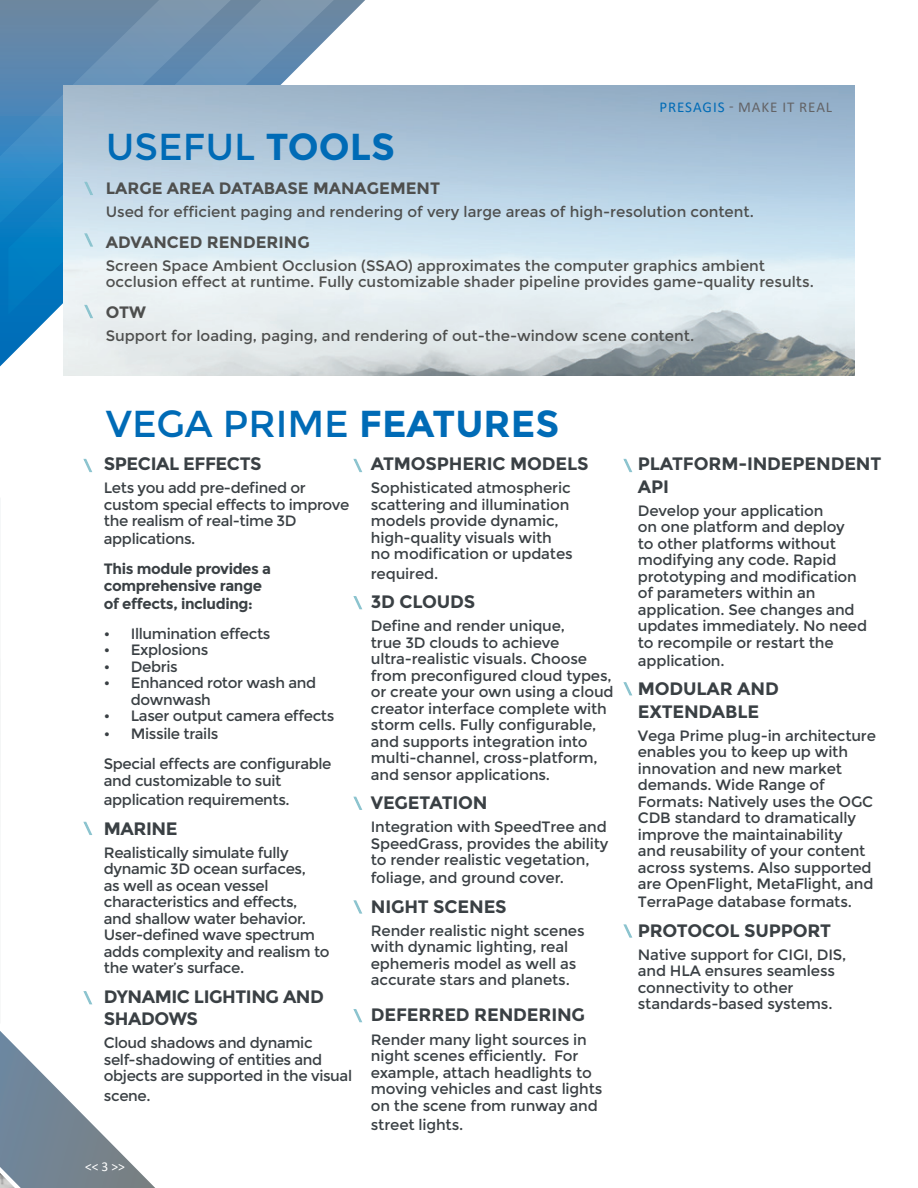
<style>
.page{position:relative;width:918px;height:1188px;background:#fff}
.page>*{position:absolute;margin:0;border:0;box-sizing:border-box;transform-origin:0 0}
.t1{font:37.5px "Montserrat";color:#006bb6}
.t2{font:700 18px/22.5px "Montserrat";letter-spacing:-.01em;color:#3a4044}
.t3{font:700 16.5px "Montserrat";color:#4e4f4e}
.t4{font:15px/16.5px "Montserrat";letter-spacing:-.01em;color:#3a4044}
.t5{font:15px/16.5px "Montserrat";color:#4e4f4e}
.t6{font:700 15px/16.5px "Montserrat";letter-spacing:-.025em;color:#3a4044}
.t7{font:15px "Calibri";letter-spacing:.065em;color:#636366}
.t8{font:13.5px "Calibri";color:#fff}
.s1{font-weight:700}
.s2{color:#006bb6}
</style>
<div class="page">
<svg style="left:0;top:0;width:365px;height:366px"></svg>
<svg style="left:0;top:0;width:8px;height:259px;background:#3b85b9"></svg>
<svg style="left:8px;top:0;width:336px;height:314px;background:#5a8fb7"></svg>
<img style="left:64px;top:85px;width:790px;height:290px">
<svg style="left:0;top:1031px;width:155px;height:157px"></svg>
<img style="left:0;top:1173px;width:15px;height:15px">
<svg style="left:0;top:366px;width:1px;height:389px"></svg>
<svg style="left:83px;top:458px;width:10px;height:15px"></svg>
<svg style="left:353px;top:458px;width:10px;height:15px"></svg>
<svg style="left:353px;top:596px;width:9px;height:14px"></svg>
<svg style="left:353px;top:796px;width:10px;height:14px"></svg>
<svg style="left:353px;top:900px;width:10px;height:14px"></svg>
<svg style="left:623px;top:682px;width:10px;height:14px"></svg>
<svg style="left:623px;top:458px;width:10px;height:15px"></svg>
<svg style="left:83px;top:821px;width:10px;height:14px"></svg>
<svg style="left:623px;top:924px;width:10px;height:14px"></svg>
<svg style="left:83px;top:991px;width:10px;height:14px"></svg>
<svg style="left:83px;top:181px;width:11px;height:15px"></svg>
<svg style="left:83px;top:304px;width:11px;height:15px"></svg>
<svg style="left:83px;top:233px;width:11px;height:15px"></svg>
<svg style="left:353px;top:1009px;width:9px;height:14px"></svg>
<h1 class="t1" style="left:106px;top:125px;width:291px">USEFUL <span class="s1">TOOLS</span></h1>
<p class="t7" style="left:659px;top:96px;width:174px"><span class="s2">PRESAGIS</span> - MAKE IT REAL</p>
<p class="t3" style="left:106px;top:178px;width:336px">LARGE AREA DATABASE MANAGEMENT</p>
<p class="t5" style="left:106px;top:203px;width:650px">Used for efficient paging and rendering of very large areas of high-resolution content.</p>
<p class="t3" style="left:106px;top:232px;width:206px">ADVANCED RENDERING</p>
<p class="t5" style="left:106px;top:257px;width:710px">Screen Space Ambient Occlusion (SSAO) approximates the computer graphics ambient occlusion effect at runtime. Fully customizable shader pipeline provides game-quality results.</p>
<p class="t3" style="left:106px;top:302px;width:42px">OTW</p>
<p class="t5" style="left:106px;top:328px;width:590px">Support for loading, paging, and rendering of out-the-window scene content.</p>
<h1 class="t1" style="left:106px;top:402px;width:455px">VEGA PRIME <span class="s1">FEATURES</span></h1>
<p class="t2" style="left:104px;top:453px;width:159px">SPECIAL EFFECTS</p>
<p class="t4" style="left:104px;top:480px;width:247px">Lets you add pre-defined or custom special effects to improve the realism of real-time 3D</p>
<p class="t4" style="left:104px;top:531px;width:93px">applications.</p>
<p class="t6" style="left:104px;top:561px;width:169px">This module provides a comprehensive range</p>
<p class="t6" style="left:104px;top:595px;width:151px">of effects, including:</p>
<p class="t4" style="left:104px;top:626px;width:168px">• Illumination effects</p>
<p class="t4" style="left:104px;top:642px;width:106px">• Explosions</p>
<p class="t4" style="left:104px;top:659px;width:75px">• Debris</p>
<p class="t4" style="left:131px;top:675px;width:187px;text-indent:-27px">• Enhanced rotor wash and downwash</p>
<p class="t4" style="left:104px;top:708px;width:232px">• Laser output camera effects</p>
<p class="t4" style="left:104px;top:719px;width:229px;line-height:30px">• Missile trails<br>Special effects are configurable</p>
<p class="t4" style="left:104px;top:771px;width:187px;line-height:19.5px">and customizable to suit application requirements.</p>
<p class="t2" style="left:104px;top:817px;width:75px">MARINE</p>
<p class="t4" style="left:104px;top:845px;width:227px">Realistically simulate fully dynamic 3D ocean surfaces,<br>as well as ocean vessel characteristics and effects,<br>and shallow water behavior.<br>User-defined wave spectrum adds complexity and realism to the water’s surface.</p>
<p class="t2" style="left:104px;top:985px;width:222px">DYNAMIC LIGHTING AND<br>SHADOWS</p>
<p class="t4" style="left:104px;top:1035px;width:250px">Cloud shadows and dynamic self-shadowing of entities and objects are supported in the visual</p>
<p class="t4" style="left:104px;top:1088px;width:48px">scene.</p>
<p class="t8" style="left:85px;top:1157px;width:41px">&lt;&lt; 3 &gt;&gt;</p>
<p class="t2" style="left:371px;top:453px;width:219px">ATMOSPHERIC MODELS</p>
<p class="t4" style="left:371px;top:480px;width:203px">Sophisticated atmospheric scattering and illumination models provide dynamic, high-quality visuals with no modification or updates</p>
<p class="t4" style="left:371px;top:566px;width:69px">required.</p>
<p class="t2" style="left:371px;top:591px;width:106px">3D CLOUDS</p>
<p class="t4" style="left:371px;top:618px;width:244px">Define and render unique,<br>true 3D clouds to achieve ultra-realistic visuals. Choose from preconfigured cloud types, or create your own using a cloud creator interface complete with storm cells. Fully configurable, and supports integration into multi-channel, cross-platform, and sensor applications.</p>
<p class="t2" style="left:371px;top:792px;width:118px">VEGETATION</p>
<p class="t4" style="left:371px;top:819px;width:239px">Integration with SpeedTree and<br>SpeedGrass, provides the ability to render realistic vegetation,</p>
<p class="t4" style="left:371px;top:870px;width:195px">foliage, and ground cover.</p>
<p class="t2" style="left:371px;top:895px;width:137px">NIGHT SCENES</p>
<p class="t4" style="left:371px;top:923px;width:215px">Render realistic night scenes with dynamic lighting, real ephemeris model as well as accurate stars and planets.</p>
<p class="t2" style="left:371px;top:1004px;width:216px">DEFERRED RENDERING</p>
<p class="t4" style="left:371px;top:1031px;width:233px">Render many light sources in night scenes efficiently. For example, attach headlights to moving vehicles and cast lights on the scene from runway and</p>
<p class="t4" style="left:371px;top:1117px;width:94px">street lights.</p>
<p class="t2" style="left:638px;top:453px;width:245px">PLATFORM-INDEPENDENT<br>API</p>
<p class="t4" style="left:638px;top:503px;width:231px">Develop your application<br>on one platform and deploy<br>to other platforms without modifying any code. Rapid prototyping and modification of parameters within an application. See changes and updates immediately. No need to recompile or restart the</p>
<p class="t4" style="left:638px;top:653px;width:88px">application.</p>
<p class="t2" style="left:638px;top:678px;width:143px">MODULAR AND<br>EXTENDABLE</p>
<p class="t4" style="left:638px;top:728px;width:240px">Vega Prime plug-in architecture enables you to keep up with innovation and new market demands. Wide Range of<br>Formats: Natively uses the OGC<br>CDB standard to dramatically improve the maintainability<br>and reusability of your content across systems. Also supported are OpenFlight, MetaFlight, and</p>
<p class="t4" style="left:638px;top:894px;width:216px">TerraPage database formats.</p>
<p class="t2" style="left:638px;top:919px;width:195px">PROTOCOL SUPPORT</p>
<p class="t4" style="left:638px;top:947px;width:210px">Native support for CIGI, DIS, and HLA ensures seamless connectivity to other standards-based systems.</p>
</div>
